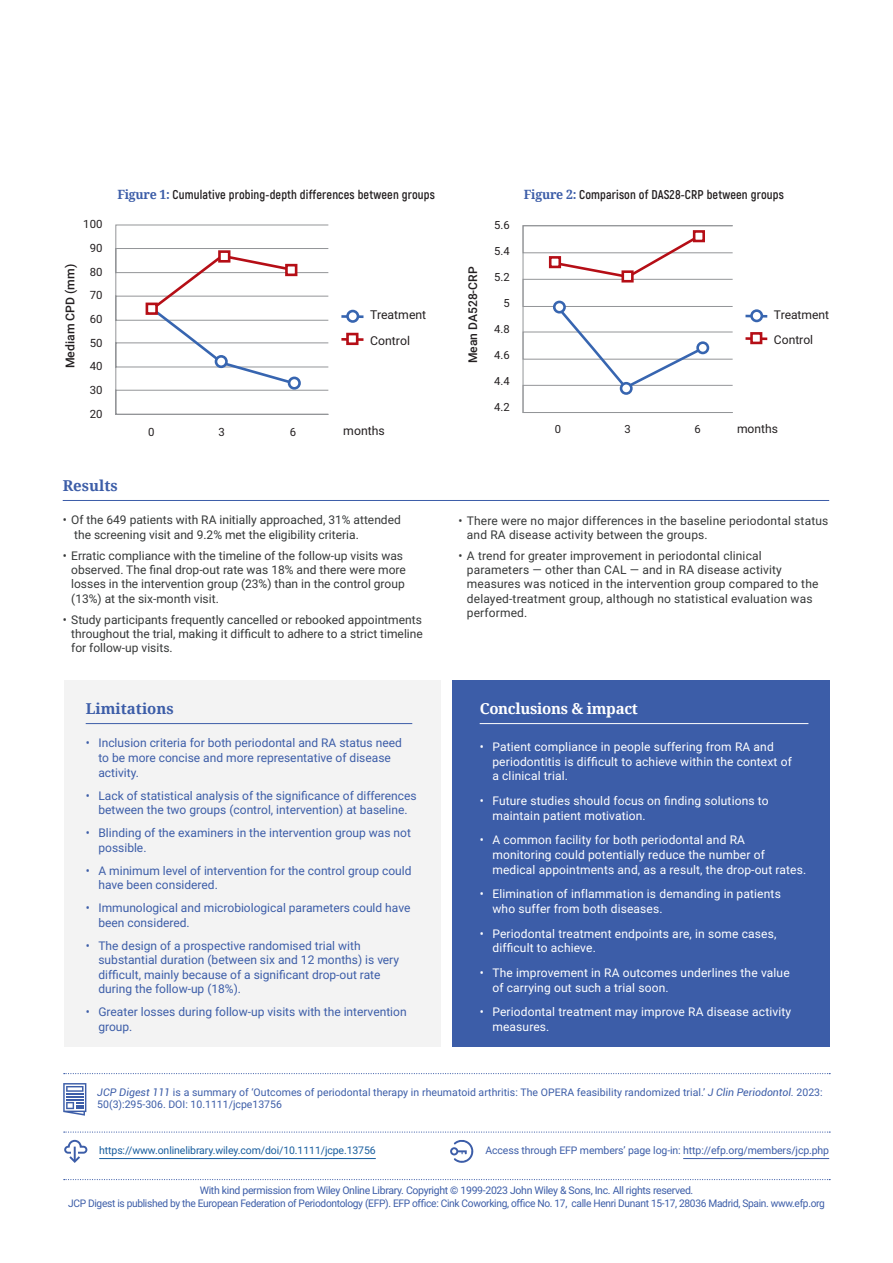
<style>
.page{position:relative;width:893px;height:1263px;background:#fff}
.page>*{position:absolute;margin:0;border:0;box-sizing:border-box;transform-origin:0 0}
.t1{font:700 15px "Noto Serif";color:#3c5da8}
.t2{font:700 15px "Noto Serif";letter-spacing:-.02em;color:#fff}
.t3{font:700 12.75px "Akrobat";letter-spacing:.01em;color:#231f20}
.t4{font:12.3px/25.2px "Roboto";color:#231f20}
.t5{font:500 12.3px "Roboto";color:#231f20}
.t6{font:12.15px/24.9px "Roboto";color:#231f20}
.t7{font:500 12.15px "Roboto";color:#231f20}
.t8{font:12px/14.4px "Roboto";color:#363838}
.t9{font:12px/14.5px "Roboto";color:#3c5da8}
.t10{font:12px/15px "Roboto";letter-spacing:.01em;color:#fff}
.t11{font:11.4px/23.7px "Roboto";color:#231f20;text-align:center}
.t12{font:11.25px "Roboto";color:#231f20}
.t13{font:10.5px/12.6px "Roboto";letter-spacing:-.03em;color:#3c5da8;text-align:center}
.t14{font:10.5px/12.6px "Roboto";letter-spacing:.005em;color:#3c5da8}
.t15{font:10.5px "Roboto";letter-spacing:-.01em;color:#3c5da8}
.t16{font:10.5px "Roboto";letter-spacing:-.01em;color:#175d9e}
.s1{font-family:"Noto Serif";color:#3c5da8}
.s2{font-style:italic}
</style>
<div class="page">
<div style="left:64px;top:680px;width:377px;height:367px;background:#f3f3f3"></div>
<hr style="left:86px;top:723px;width:326px;height:1px;background:#3c5da8">
<div style="left:452px;top:680px;width:378px;height:367px;background:#3c5da8"></div>
<hr style="left:63px;top:500px;width:766px;height:1px;background:#3c5da8">
<svg style="left:64px;top:1179px;width:766px;height:1px"></svg>
<svg style="left:64px;top:1073px;width:766px;height:1px"></svg>
<svg style="left:63px;top:1083px;width:23px;height:33px"></svg>
<svg style="left:64px;top:1131px;width:766px;height:2px"></svg>
<hr style="left:99px;top:1158px;width:277px;height:1px;background:#175d9e">
<svg style="left:64px;top:1139px;width:24px;height:24px"></svg>
<hr style="left:683px;top:1158px;width:146px;height:1px;background:#3c5da8">
<svg style="left:450px;top:1140px;width:24px;height:23px"></svg>
<hr style="left:480px;top:723px;width:328px;height:1px;background:#fff">
<svg style="left:522px;top:225px;width:246px;height:188px"></svg>
<hr style="left:745px;top:337px;width:22px;height:3px;background:#b50e16">
<div style="left:698px;top:343px;width:10px;height:10px;background:#fff;border-radius:50%"></div>
<div style="left:696px;top:341px;width:13px;height:13px;border:3px solid #3765b0;border-radius:50%"></div>
<div style="left:621px;top:383px;width:10px;height:10px;background:#fff;border-radius:50%"></div>
<div style="left:620px;top:382px;width:13px;height:13px;border:3px solid #3765b0;border-radius:50%"></div>
<div style="left:554px;top:302px;width:11px;height:10px;background:#fff;border-radius:50%"></div>
<div style="left:553px;top:301px;width:13px;height:12px;border:3px solid #3765b0;border-radius:50%"></div>
<div style="left:751px;top:311px;width:11px;height:10px;background:#fff;border-radius:50%"></div>
<div style="left:750px;top:309px;width:13px;height:13px;border:3px solid #3765b0;border-radius:50%"></div>
<div style="left:621px;top:270px;width:13px;height:12px;background:#fff;border:3px solid #b50e16"></div>
<div style="left:750px;top:332px;width:12px;height:12px;background:#fff;border:3px solid #b50e16"></div>
<div style="left:549px;top:256px;width:12px;height:12px;background:#fff;border:3px solid #b50e16"></div>
<div style="left:693px;top:230px;width:12px;height:12px;background:#fff;border:3px solid #b50e16"></div>
<svg style="left:115px;top:224px;width:249px;height:191px"></svg>
<hr style="left:341px;top:338px;width:22px;height:3px;background:#b50e16">
<div style="left:289px;top:378px;width:11px;height:10px;background:#fff;border-radius:50%"></div>
<div style="left:288px;top:377px;width:13px;height:13px;border:3px solid #3765b0;border-radius:50%"></div>
<div style="left:216px;top:356px;width:10px;height:11px;background:#fff;border-radius:50%"></div>
<div style="left:215px;top:355px;width:13px;height:13px;border:3px solid #3765b0;border-radius:50%"></div>
<div style="left:347px;top:311px;width:11px;height:10px;background:#fff;border-radius:50%"></div>
<div style="left:346px;top:310px;width:13px;height:13px;border:3px solid #3765b0;border-radius:50%"></div>
<div style="left:218px;top:250px;width:12px;height:13px;background:#fff;border:3px solid #b50e16"></div>
<div style="left:346px;top:333px;width:12px;height:12px;background:#fff;border:3px solid #b50e16"></div>
<div style="left:146px;top:303px;width:12px;height:12px;background:#fff;border:3px solid #b50e16"></div>
<div style="left:285px;top:264px;width:12px;height:12px;background:#fff;border:3px solid #b50e16"></div>
<p class="t11" style="left:83px;top:212px;width:21px">100<br>90<br>80<br>70<br>60<br>50<br>40<br>30<br>20</p>
<p class="t5" style="left:62px;top:368px;width:106px;rotate:-90deg">Mediam CPD (mm)</p>
<p class="t3" style="left:117px;top:187px;width:319px"><span class="s1">Figure 1:</span> Cumulative probing-depth differences between groups</p>
<p class="t3" style="left:524px;top:187px;width:262px"><span class="s1">Figure 2:</span> Comparison of DAS28-CRP between groups</p>
<p class="t11" style="left:148px;top:419px;width:8px">0</p>
<p class="t11" style="left:219px;top:419px;width:8px">3</p>
<p class="t4" style="left:370px;top:302px;width:58px">Treatment<br>Control</p>
<p class="t11" style="left:290px;top:419px;width:8px">6</p>
<p class="t4" style="left:343px;top:418px;width:43px">months</p>
<p class="t7" style="left:464px;top:363px;width:98px;rotate:-90deg">Mean DA528-CRP</p>
<p class="t12" style="left:494px;top:217px;width:17px">5.6</p>
<p class="t12" style="left:494px;top:243px;width:17px">5.4</p>
<p class="t12" style="left:494px;top:269px;width:17px">5.2</p>
<p class="t12" style="left:504px;top:295px;width:8px">5</p>
<p class="t12" style="left:494px;top:321px;width:17px">4.8</p>
<p class="t12" style="left:494px;top:347px;width:17px">4.6</p>
<p class="t12" style="left:494px;top:373px;width:17px">4.4</p>
<p class="t12" style="left:494px;top:399px;width:17px">4.2</p>
<p class="t12" style="left:555px;top:421px;width:8px">0</p>
<p class="t12" style="left:624px;top:421px;width:8px">3</p>
<p class="t12" style="left:695px;top:421px;width:8px">6</p>
<p class="t6" style="left:774px;top:302px;width:57px">Treatment<br>Control</p>
<p class="t6" style="left:737px;top:416px;width:42px">months</p>
<p class="t1" style="left:63px;top:475px;width:57px">Results</p>
<p class="t8" style="left:74px;top:513px;width:328px;text-indent:-11px">• Of the 649 patients with RA initially approached, 31% attended the screening visit and 9.2% met the eligibility criteria.</p>
<p class="t8" style="left:71px;top:548px;width:336px;text-indent:-9px">• Erratic compliance with the timeline of the follow-up visits was observed. The final drop-out rate was 18% and there were more losses in the intervention group (23%) than in the control group (13%) at the six-month visit.</p>
<p class="t8" style="left:71px;top:612px;width:353px;text-align:justify;text-indent:-9px">• Study participants frequently cancelled or rebooked appointments throughout the trial, making it difficult to adhere to a strict timeline for follow-up visits.</p>
<p class="t1" style="left:86px;top:698px;width:90px">Limitations</p>
<p class="t9" style="left:98px;top:735px;width:305px;text-indent:-13px">• Inclusion criteria for both periodontal and RA status need to be more concise and more representative of disease activity.</p>
<p class="t9" style="left:86px;top:787px;width:333px;text-align:center">• Lack of statistical analysis of the significance of differences between the two groups (control, intervention) at baseline.</p>
<p class="t9" style="left:98px;top:825px;width:314px;text-indent:-13px">• Blinding of the examiners in the intervention group was not possible.</p>
<p class="t9" style="left:98px;top:863px;width:314px;text-indent:-13px">• A minimum level of intervention for the control group could have been considered.</p>
<p class="t9" style="left:98px;top:900px;width:313px;text-indent:-13px">• Immunological and microbiological parameters could have been considered.</p>
<p class="t9" style="left:98px;top:938px;width:302px;text-indent:-13px">• The design of a prospective randomised trial with substantial duration (between six and 12 months) is very difficult, mainly because of a significant drop-out rate during the follow-up (18%).</p>
<p class="t9" style="left:98px;top:1004px;width:310px;text-indent:-13px">• Greater losses during follow-up visits with the intervention group.</p>
<p class="t8" style="left:467px;top:513px;width:363px;text-indent:-9px">• There were no major differences in the baseline periodontal status and RA disease activity between the groups.</p>
<p class="t8" style="left:467px;top:548px;width:353px;text-indent:-9px">• A trend for greater improvement in periodontal clinical parameters — other than CAL — and in RA disease activity measures was noticed in the intervention group compared to the delayed-treatment group, although no statistical evaluation was performed.</p>
<p class="t2" style="left:480px;top:698px;width:160px">Conclusions &amp; impact</p>
<p class="t10" style="left:492px;top:738px;width:301px;text-indent:-13px">• Patient compliance in people suffering from RA and periodontitis is difficult to achieve within the context of a clinical trial.</p>
<p class="t10" style="left:492px;top:792px;width:278px;text-indent:-13px">• Future studies should focus on finding solutions to maintain patient motivation.</p>
<p class="t10" style="left:492px;top:832px;width:315px;text-indent:-13px">• A common facility for both periodontal and RA monitoring could potentially reduce the number of medical appointments and, as a result, the drop-out rates.</p>
<p class="t10" style="left:492px;top:886px;width:290px;text-indent:-13px">• Elimination of inflammation is demanding in patients who suffer from both diseases.</p>
<p class="t10" style="left:492px;top:925px;width:285px;text-indent:-13px">• Periodontal treatment endpoints are, in some cases, difficult to achieve.</p>
<p class="t10" style="left:492px;top:964px;width:299px;text-indent:-13px">• The improvement in RA outcomes underlines the value of carrying out such a trial soon.</p>
<p class="t10" style="left:492px;top:1004px;width:300px;text-indent:-13px">• Periodontal treatment may improve RA disease activity measures.</p>
<p class="t14" style="left:97px;top:1085px;width:727px"><span class="s2">JCP Digest 111</span> is a summary of ‘Outcomes of periodontal therapy in rheumatoid arthritis: The OPERA feasibility randomized trial.’ <span class="s2">J Clin Periodontol.</span> 2023:<br>50(3):295-306. DOI: 10.1111/jcpe13756</p>
<p class="t16" style="left:99px;top:1143px;width:278px">https://www.onlinelibrary.wiley.com/doi/10.1111/jcpe.13756</p>
<p class="t15" style="left:485px;top:1143px;width:345px">Access through EFP members’ page log-in: http://efp.org/members/jcp.php</p>
<p class="t13" style="left:68px;top:1184px;width:758px">With kind permission from Wiley Online Library. Copyright © 1999-2023 John Wiley &amp; Sons, Inc. All rights reserved.<br>JCP Digest is published by the European Federation of Periodontology (EFP). EFP office: Cink Coworking, office No. 17, calle Henri Dunant 15-17, 28036 Madrid, Spain. www.efp.org</p>
</div>
